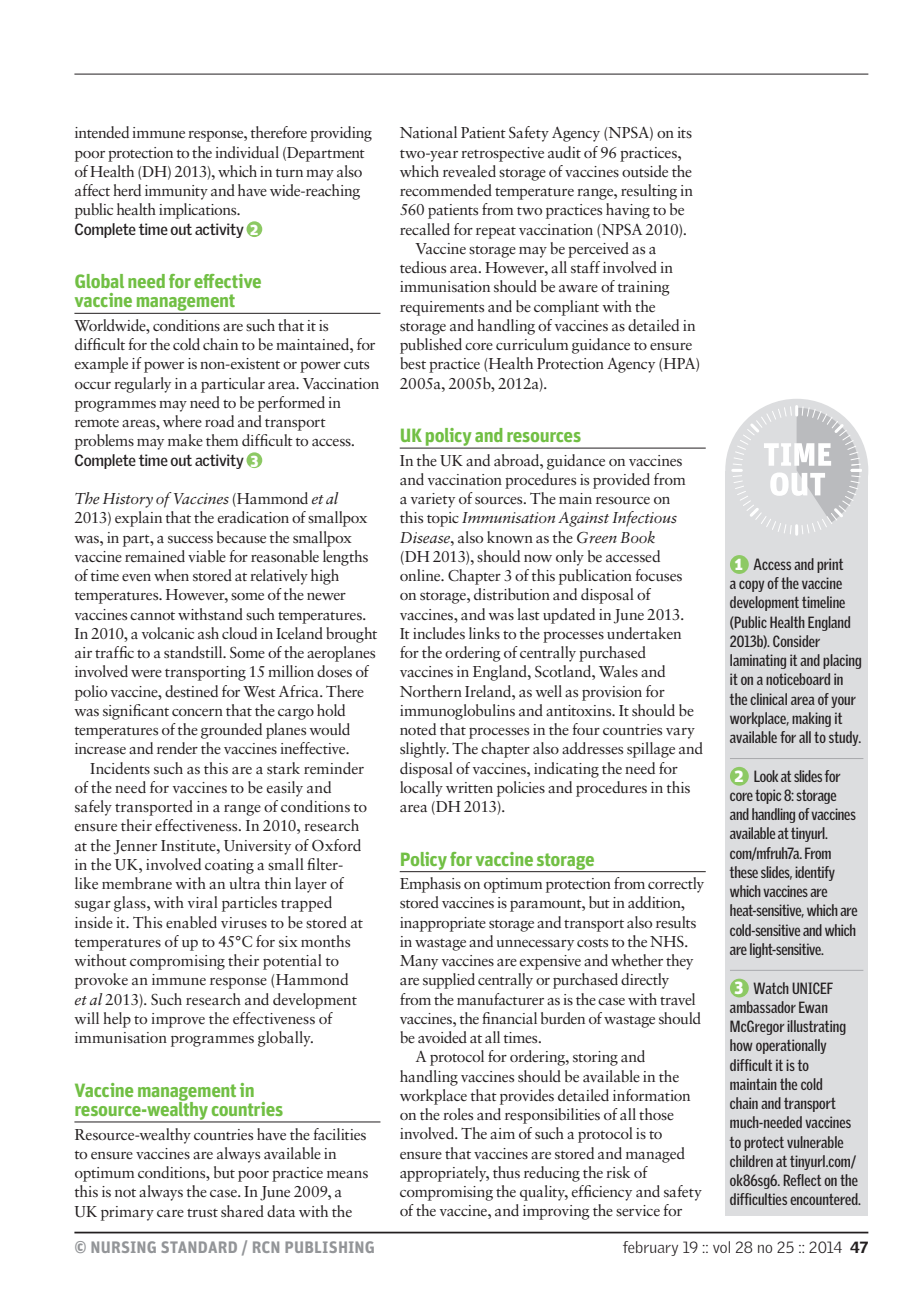
<style>
.page{position:relative;width:918px;height:1290px;background:#fff}
.page>*{position:absolute;margin:0;border:0;box-sizing:border-box;transform-origin:0 0}
.t1{font:700 19.25px/19.2px "Unit OT";letter-spacing:-.02em;color:#71bf44}
.t2{font:700 16.62px "Unit OT";letter-spacing:.01em;color:#939598}
.t3{font:15.75px/19.2px "Sabon LT";letter-spacing:-.02em;color:#231f20}
.t4{font:700 15.75px/19.2px "Griffith Gothic Cond";color:#231f20}
.t5{font:700 15.75px "Griffith Gothic";letter-spacing:-.02em;color:#231f20}
.t6{font:300 15.75px "Griffith Gothic";letter-spacing:.005em;color:#231f20}
.s1{font-family:"Unit OT";font-weight:900;color:#fff}
.s2{font-style:italic}
.s3{font-family:"Unit OT";font-weight:900;font-size:17.5px;color:#fff}
.s4{font-weight:900}
</style>
<div class="page">
<hr style="left:74px;top:1231px;width:794px;height:2px;background:#231f20">
<hr style="left:74px;top:74px;width:794px;height:1px;background:#231f20">
<hr style="left:74px;top:313px;width:306px;height:1px;background:#231f20">
<hr style="left:74px;top:1121px;width:306px;height:1px;background:#231f20">
<div style="left:246px;top:221px;width:16px;height:16px;background:#8dc964;border-radius:50%"></div>
<div style="left:246px;top:452px;width:16px;height:16px;background:#8dc964;border-radius:50%"></div>
<hr style="left:400px;top:448px;width:306px;height:1px;background:#231f20">
<hr style="left:400px;top:871px;width:306px;height:1px;background:#231f20">
<div style="left:725px;top:399px;width:143px;height:143px;background:#dcdddf;border-radius:50%"></div>
<div style="left:725px;top:470px;width:143px;height:746px;background:#dcdddf"></div>
<svg style="left:732px;top:406px;width:129px;height:129px"></svg>
<hr style="left:730px;top:758px;width:133px;height:1px;background:#a8a9ad">
<hr style="left:730px;top:970px;width:133px;height:1px;background:#a8a9ad">
<div style="left:730px;top:555px;width:19px;height:19px;background:#8dc964;border-radius:50%"></div>
<div style="left:730px;top:767px;width:19px;height:19px;background:#8dc964;border-radius:50%"></div>
<div style="left:730px;top:978px;width:19px;height:19px;background:#8dc964;border-radius:50%"></div>
<p class="t3" style="left:74px;top:123px;width:299px">intended immune response, therefore providing poor protection to the individual (Department of Health (DH) 2013), which in turn may also affect herd immunity and have wide-reaching public health implications.</p>
<p class="t5" style="left:74px;top:220px;width:186px">Complete time out activity <span class="s1">2</span></p>
<p class="t1" style="left:74px;top:271px;width:189px">Global need for effective vaccine management</p>
<p class="t3" style="left:74px;top:316px;width:306px">Worldwide, conditions are such that it is difficult for the cold chain to be maintained, for example if power is non-existent or power cuts occur regularly in a particular area. Vaccination programmes may need to be performed in remote areas, where road and transport problems may make them difficult to access.</p>
<p class="t5" style="left:74px;top:451px;width:186px">Complete time out activity <span class="s1">3</span></p>
<p class="t3" style="left:74px;top:489px;width:304px"><span class="s2">The History of Vaccines</span> (Hammond <span class="s2">et al </span>2013) explain that the eradication of smallpox was, in part, a success because the smallpox vaccine remained viable for reasonable lengths of time even when stored at relatively high temperatures. However, some of the newer vaccines cannot withstand such temperatures.<br>In 2010, a volcanic ash cloud in Iceland brought air traffic to a standstill. Some of the aeroplanes involved were transporting 15 million doses of polio vaccine, destined for West Africa. There was significant concern that the cargo hold temperatures of the grounded planes would increase and render the vaccines ineffective.</p>
<p class="t3" style="left:74px;top:758px;width:294px;text-indent:16px">Incidents such as this are a stark reminder of the need for vaccines to be easily and safely transported in a range of conditions to ensure their effectiveness. In 2010, research at the Jenner Institute, University of Oxford in the UK, involved coating a small filter&shy;like membrane with an ultra thin layer of sugar glass, with viral particles trapped inside it. This enabled viruses to be stored at temperatures of up to 45°C for six months without compromising their potential to provoke an immune response (Hammond<br><span class="s2">et al</span> 2013). Such research and development will help to improve the effectiveness of immunisation programmes globally.</p>
<p class="t1" style="left:74px;top:1080px;width:210px">Vaccine management in resource-wealthy countries</p>
<p class="t3" style="left:74px;top:1124px;width:296px">Resource-wealthy countries have the facilities to ensure vaccines are always available in optimum conditions, but poor practice means this is not always the case. In June 2009, a UK primary care trust shared data with the</p>
<p class="t3" style="left:400px;top:123px;width:294px">National Patient Safety Agency (NPSA) on its</p>
<p class="t3" style="left:400px;top:142px;width:284px">two-year retrospective audit of 96 practices,</p>
<p class="t3" style="left:400px;top:162px;width:294px">which revealed storage of vaccines outside the</p>
<p class="t3" style="left:400px;top:181px;width:295px">recommended temperature range, resulting in</p>
<p class="t3" style="left:400px;top:200px;width:287px">560 patients from two practices having to be</p>
<p class="t3" style="left:400px;top:219px;width:289px">recalled for repeat vaccination (NPSA 2010).</p>
<p class="t3" style="left:415px;top:239px;width:243px">Vaccine storage may be perceived as a</p>
<p class="t3" style="left:400px;top:258px;width:275px">tedious area. However, all staff involved in</p>
<p class="t3" style="left:400px;top:277px;width:271px">immunisation should be aware of training</p>
<p class="t3" style="left:400px;top:296px;width:258px">requirements and be compliant with the</p>
<p class="t3" style="left:400px;top:316px;width:298px">storage and handling of vaccines as detailed in</p>
<p class="t3" style="left:400px;top:335px;width:294px">published core curriculum guidance to ensure</p>
<p class="t3" style="left:400px;top:354px;width:302px">best practice (Health Protection Agency (HPA)</p>
<p class="t3" style="left:400px;top:373px;width:149px">2005a, 2005b, 2012a).</p>
<p class="t1" style="left:400px;top:425px;width:183px">UK policy and resources</p>
<p class="t3" style="left:400px;top:450px;width:305px">In the UK and abroad, guidance on vaccines and vaccination procedures is provided from<br>a variety of sources. The main resource on<br>this topic <span class="s2">Immunisation Against Infectious Disease</span>, also known as the <span class="s2">Green Book<br></span>(DH 2013), should now only be accessed online. Chapter 3 of this publication focuses on storage, distribution and disposal of vaccines, and was last updated in June 2013.<br>It includes links to the processes undertaken for the ordering of centrally purchased vaccines in England, Scotland, Wales and Northern Ireland, as well as provision for immunoglobulins and antitoxins. It should be noted that processes in the four countries vary slightly. The chapter also addresses spillage and disposal of vaccines, indicating the need for locally written policies and procedures in this area (DH 2013).</p>
<p class="t1" style="left:400px;top:849px;width:196px">Policy for vaccine storage</p>
<p class="t3" style="left:400px;top:874px;width:306px">Emphasis on optimum protection from correctly</p>
<p class="t3" style="left:400px;top:893px;width:287px">stored vaccines is paramount, but in addition,</p>
<p class="t3" style="left:400px;top:912px;width:298px">inappropriate storage and transport also results</p>
<p class="t3" style="left:400px;top:932px;width:290px">in wastage and unnecessary costs to the NHS.</p>
<p class="t3" style="left:400px;top:951px;width:295px">Many vaccines are expensive and whether they</p>
<p class="t3" style="left:400px;top:970px;width:271px">are supplied centrally or purchased directly</p>
<p class="t3" style="left:400px;top:989px;width:297px">from the manufacturer as is the case with travel</p>
<p class="t3" style="left:400px;top:1009px;width:303px">vaccines, the financial burden of wastage should</p>
<p class="t3" style="left:400px;top:1028px;width:144px">be avoided at all times.</p>
<p class="t3" style="left:415px;top:1047px;width:232px">A protocol for ordering, storing and</p>
<p class="t3" style="left:400px;top:1066px;width:281px">handling vaccines should be available in the</p>
<p class="t3" style="left:400px;top:1086px;width:293px">workplace that provides detailed information</p>
<p class="t3" style="left:400px;top:1105px;width:276px">on the roles and responsibilities of all those</p>
<p class="t3" style="left:400px;top:1124px;width:264px">involved. The aim of such a protocol is to</p>
<p class="t3" style="left:400px;top:1143px;width:287px">ensure that vaccines are stored and managed</p>
<p class="t3" style="left:400px;top:1162px;width:249px">appropriately, thus reducing the risk of</p>
<p class="t3" style="left:400px;top:1182px;width:304px">compromising the quality, efficiency and safety</p>
<p class="t3" style="left:400px;top:1201px;width:284px">of the vaccine, and improving the service for</p>
<p class="t4" style="left:730px;top:555px;width:133px"><span class="s3">1</span> Access and print<br>a copy of the vaccine development timeline (Public Health England<br>2013b). Consider laminating it and placing it on a noticeboard in the clinical area of your workplace, making it available for all to study.</p>
<p class="t4" style="left:730px;top:766px;width:129px"><span class="s3">2</span> Look at slides for core topic 8: storage and handling of vaccines available at tinyurl. com/mfruh7a. From these slides, identify which vaccines are heat-sensitive, which are cold-sensitive and which are light-sensitive.</p>
<p class="t4" style="left:730px;top:978px;width:133px"><span class="s3">3</span> Watch UNICEF ambassador Ewan<br>McGregor illustrating how operationally difficult it is to<br>maintain the cold<br>chain and transport much-needed vaccines to protect vulnerable children at tinyurl.com/ ok86sg6. Reflect on the difficulties encountered.</p>
<p class="t2" style="left:74px;top:1236px;width:302px">© NURSING STANDARD / RCN PUBLISHING</p>
<p class="t6" style="left:623px;top:1238px;width:247px">february 19 :: vol 28 no 25 :: 2014 <span class="s4">47</span></p>
</div>
